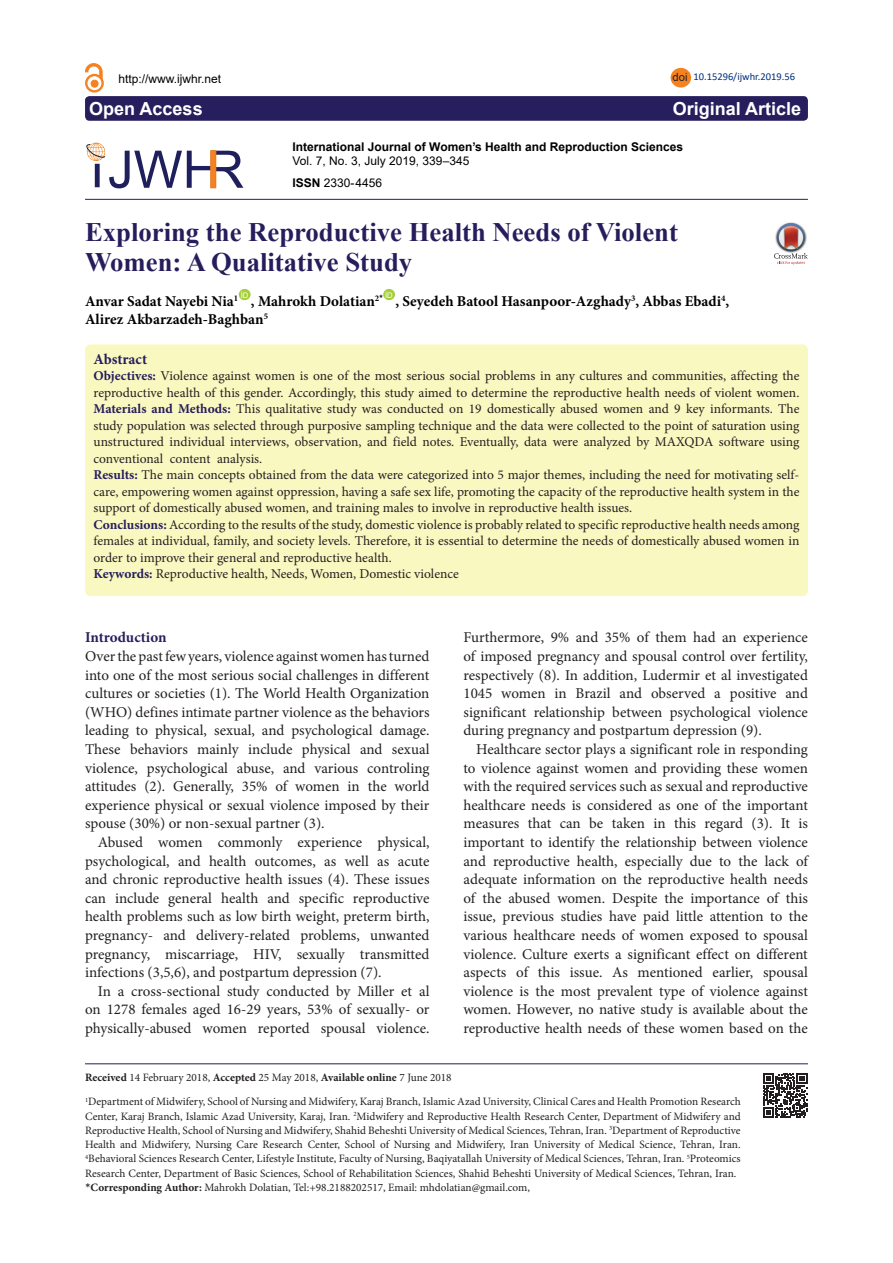
<style>
.page{position:relative;width:893px;height:1263px;background:#fff}
.page>*{position:absolute;margin:0;border:0;box-sizing:border-box;transform-origin:0 0}
.Pa3{font:700 26.7px/30px "Times New Roman";color:#261d5c}
.t1{font:700 18px "Arial";color:#fff}
.t2{font:15px/18.6px "Minion Pro";color:#231f20;text-align:justify}
.t3{font:700 15px "Minion Pro";color:#000}
.t4{font:700 15px "Minion Pro";letter-spacing:-.005em;color:#271e5d}
.t5{font:700 15px "Minion Pro";color:#261d5c}
.t6{font:13.5px/16.5px "Minion Pro";color:#231f20;text-align:justify}
.t7{font:12px "Arial";color:#000}
.t8{font:700 12px "Arial";color:#000}
.t9{font:11.25px/14.2px "Minion Pro";color:#231f20;text-align:justify}
.t10{font:11.25px "Arial";color:#231f20}
.t11{font:10.5px "Calibri";color:#00317d}
.t12{font:7.8px "Arial";color:#fff}
.s1{font-weight:700}
.s2{font-weight:700;color:#261d5c}
.s3{font-family:"Calibri"}
</style>
<div class="page">
<div style="left:85px;top:344px;width:723px;height:252px;background:#faf8c1;border-radius:6px"></div>
<div style="left:239px;top:289px;width:12px;height:11px;background:#a6ce39;border-radius:50%"></div>
<div style="left:383px;top:289px;width:12px;height:11px;background:#a6ce39;border-radius:50%"></div>
<div style="left:85px;top:96px;width:723px;height:25px;background:#271e5d;border-radius:4px"></div>
<hr style="left:85px;top:199px;width:723px;height:1px;background:#271e5d">
<div style="left:671px;top:68px;width:20px;height:20px;background:#f58220;border-radius:50%"></div>
<div style="left:91px;top:80px;width:7px;height:7px;background:#f58220;border-radius:50%"></div>
<div style="left:91px;top:80px;width:7px;height:7px;border:1px solid #f58220;border-radius:50%"></div>
<div style="left:85px;top:74px;width:19px;height:19px;border:2px solid #f58220;border-radius:50%"></div>
<svg style="left:85px;top:63px;width:17px;height:16px"></svg>
<hr style="left:85px;top:1063px;width:723px;height:1px;background:#261d5c">
<svg style="left:763px;top:1073px;width:44px;height:44px"></svg>
<svg style="left:774px;top:223px;width:34px;height:42px"></svg>
<svg style="left:86px;top:143px;width:157px;height:45px"></svg>
<svg style="left:211px;top:150px;width:5px;height:38px"></svg>
<p class="t7" style="left:118px;top:70px;width:104px">http://www.ijwhr.net</p>
<p class="t10" style="left:672px;top:70px;width:17px">doi</p>
<p class="t11" style="left:693px;top:70px;width:103px">10.15296/ijwhr.2019.56</p>
<p class="t1" style="left:89px;top:96px;width:115px">Open Access</p>
<p class="t1" style="left:673px;top:96px;width:130px">Original Article</p>
<p class="t8" style="left:293px;top:138px;width:392px">International Journal of Women’s Health and Reproduction Sciences</p>
<p class="t7" style="left:293px;top:153px;width:178px">Vol. 7, No. 3, July 2019, 339–345</p>
<p class="t7" style="left:293px;top:174px;width:91px"><span class="s1">ISSN</span> 2330- 4456</p>
<p class="Pa3" style="left:85px;top:216px;width:594px">Exploring the Reproductive Health Needs of Violent<br>Women: A Qualitative Study</p>
<p class="t3" style="left:85px;top:290px;width:155px">Anvar Sadat Nayebi Nia<sup>1</sup></p>
<p class="t12" style="left:241px;top:290px;width:9px">ID</p>
<p class="t3" style="left:251px;top:290px;width:133px">, Mahrokh Dolatian<sup>2</sup><sup>*</sup></p>
<p class="t12" style="left:385px;top:290px;width:9px">ID</p>
<p class="t3" style="left:395px;top:290px;width:336px">, Seyedeh Batool Hasanpoor-Azghady<sup>3</sup>, Abbas Ebadi<sup>4</sup>,</p>
<p class="t3" style="left:85px;top:308px;width:185px">Alirez Akbarzadeh-Baghban<sup>5</sup></p>
<p class="t5" style="left:94px;top:348px;width:55px">Abstract</p>
<p class="t6" style="left:94px;top:368px;width:707px"><span class="s2">Objectives:</span> Violence against women is one of the most serious social problems in any cultures and communities, affecting the reproductive health of this gender. Accordingly, this study aimed to determine the reproductive health needs of violent women.</p>
<p class="t6" style="left:94px;top:401px;width:707px"><span class="s2">Materials and Methods:</span> This qualitative study was conducted on 19 domestically abused women and 9 key informants. The study population was selected through purposive sampling technique and the data were collected to the point of saturation using unstructured individual interviews, observation, and field notes. Eventually, data were analyzed by MAXQDA software using conventional content analysis.</p>
<p class="t6" style="left:94px;top:467px;width:707px"><span class="s2">Results:</span> The main concepts obtained from the data were categorized into 5 major themes, including the need for motivating self&shy;care, empowering women against oppression, having a safe sex life, promoting the capacity of the reproductive health system in the support of domestically abused women, and training males to involve in reproductive health issues.</p>
<p class="t6" style="left:94px;top:516px;width:707px"><span class="s2">Conclusions:</span> According to the results of the study, domestic violence is probably related to specific reproductive health needs among females at individual, family, and society levels. Therefore, it is essential to determine the needs of domestically abused women in order to improve their general and reproductive health.</p>
<p class="t6" style="left:94px;top:566px;width:367px"><span class="s2">Keywords:</span> Reproductive health, Needs, Women, Domestic violence</p>
<p class="t4" style="left:85px;top:627px;width:83px">Introduction</p>
<p class="t2" style="left:85px;top:647px;width:346px">Over the past few years, violence against women has turned into one of the most serious social challenges in different cultures or societies (1). The World Health Organization (WHO) defines intimate partner violence as the behaviors leading to physical, sexual, and psychological damage.<br>These behaviors mainly include physical and sexual violence, psychological abuse, and various controling attitudes (2). Generally, 35% of women in the world experience physical or sexual violence imposed by their spouse (30%) or non-sexual partner (3).</p>
<p class="t2" style="left:85px;top:833px;width:346px;text-indent:13px">Abused women commonly experience physical, psychological, and health outcomes, as well as acute and chronic reproductive health issues (4). These issues can include general health and specific reproductive health problems such as low birth weight, preterm birth, pregnancy- and delivery-related problems, unwanted pregnancy, miscarriage, HIV, sexually transmitted infections (3,5,6), and postpartum depression (7).</p>
<p class="t2" style="left:85px;top:982px;width:346px;text-indent:13px">In a cross-sectional study conducted by Miller et al on 1278 females aged 16-29 years, 53% of sexually- or physically-abused women reported spousal violence.</p>
<p class="t2" style="left:463px;top:628px;width:346px">Furthermore, 9% and 35% of them had an experience of imposed pregnancy and spousal control over fertility, respectively (8). In addition, Ludermir et al investigated 1045 women in Brazil and observed a positive and significant relationship between psychological violence during pregnancy and postpartum depression (9).</p>
<p class="t2" style="left:463px;top:740px;width:346px;text-indent:13px">Healthcare sector plays a significant role in responding to violence against women and providing these women with the required services such as sexual and reproductive healthcare needs is considered as one of the important measures that can be taken in this regard (3). It is important to identify the relationship between violence and reproductive health, especially due to the lack of adequate information on the reproductive health needs of the abused women. Despite the importance of this issue, previous studies have paid little attention to the various healthcare needs of women exposed to spousal violence. Culture exerts a significant effect on different aspects of this issue. As mentioned earlier, spousal violence is the most prevalent type of violence against women. However, no native study is available about the reproductive health needs of these women based on the</p>
<p class="t9" style="left:85px;top:1070px;width:368px"><span class="s1">Received</span> 14 February 2018, <span class="s1">Accepted</span> 25 May 2018, <span class="s1">Available online</span> 7 June 2018</p>
<p class="t9" style="left:85px;top:1094px;width:657px"><sup>1</sup>Department of Midwifery, School of Nursing and Midwifery, Karaj Branch, Islamic Azad University, Clinical Cares and Health Promotion Research Center, Karaj Branch, Islamic Azad University, Karaj, Iran. <sup>2</sup>Midwifery and Reproductive Health Research Center, Department of Midwifery and Reproductive Health, School of Nursing and Midwifery, Shahid Beheshti University of Medical Sciences, Tehran, Iran. <sup>3</sup>Department of Reproductive Health and Midwifery, Nursing Care Research Center, School of Nursing and Midwifery, Iran University of Medical Science, Tehran, Iran.<br><sup>4</sup>Behavioral Sciences Research Center, Lifestyle Institute, Faculty of Nursing, Baqiyatallah University of Medical Sciences, Tehran, Iran. <sup>5</sup>Proteomics Research Center, Department of Basic Sciences, School of Rehabilitation Sciences, Shahid Beheshti University of Medical Sciences, Tehran, Iran.</p>
<p class="t9" style="left:85px;top:1180px;width:446px"><span class="s3">*</span><span class="s1">Corresponding Author:</span> Mahrokh Dolatian, Tel:+98.2188202517, Email: mhdolatian@gmail.com,</p>
</div>
